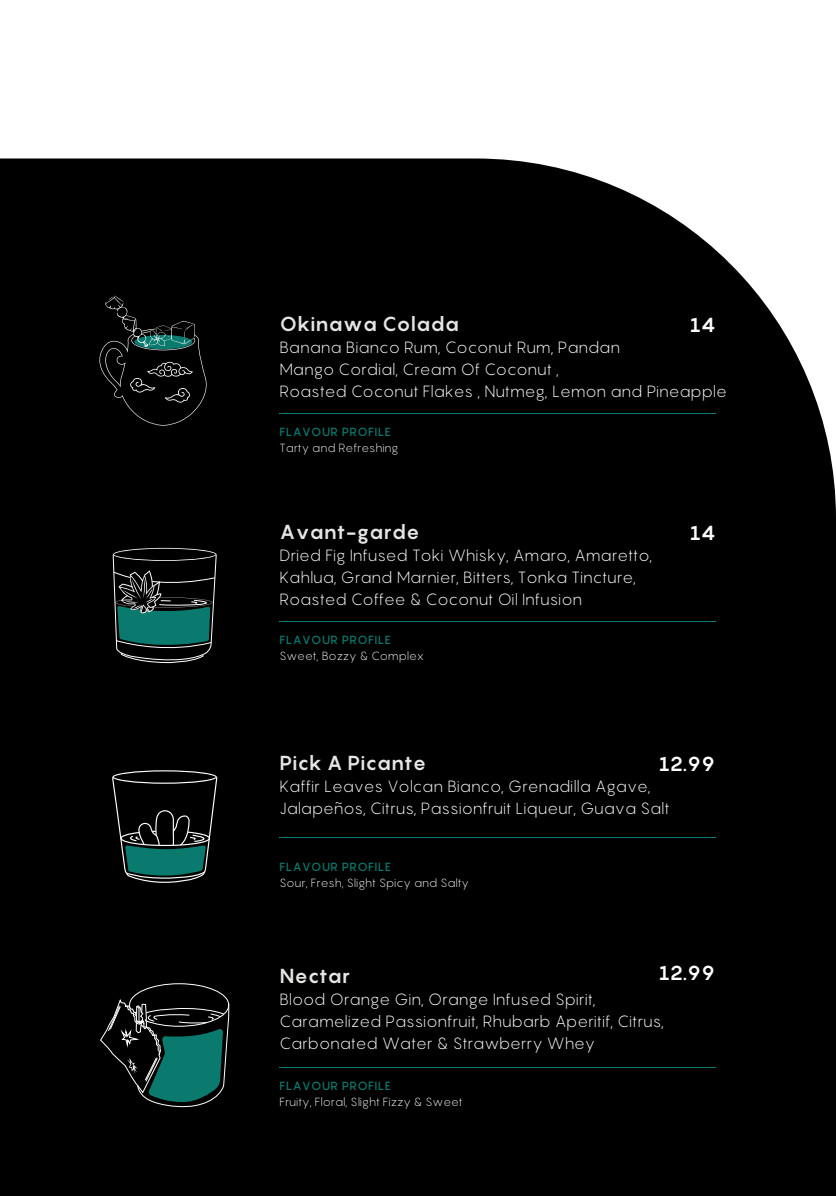
<style>
.page{position:relative;width:836px;height:1196px;background:#fff}
.page>*{position:absolute;margin:0;border:0;box-sizing:border-box;transform-origin:0 0}
.t1{font:700 20px "Pangram";color:#e5e5e4}
.t2{font:700 20px "Pangram";color:#fff}
.t3{font:300 16px/22px "Pangram";color:#fff}
.t4{font:300 11.6px "Pangram";color:#f2f3f3}
.t5{font:500 11.6px "Pangram";letter-spacing:.04em;color:#0a7a6f}
</style>
<div class="page">
<div style="left:0;top:158px;width:835px;height:1037px;background:#000"></div>
<hr style="left:279px;top:621px;width:436px;height:1px;background:#0a7a6f">
<hr style="left:279px;top:413px;width:436px;height:1px;background:#0a7a6f">
<svg style="left:112px;top:548px;width:105px;height:143px;background:#152c2a"></svg>
<hr style="left:279px;top:837px;width:436px;height:1px;background:#0a7a6f">
<svg style="left:111px;top:770px;width:107px;height:116px;background:#172927"></svg>
<hr style="left:279px;top:1067px;width:436px;height:1px;background:#0a7a6f">
<svg style="left:100px;top:982px;width:129px;height:126px;background:#14302d"></svg>
<svg style="left:97px;top:295px;width:112px;height:130px;background:#0e1212"></svg>
<p class="t1" style="left:279px;top:311px;width:181px">Okinawa Colada</p>
<p class="t3" style="left:279px;top:336px;width:448px">Banana Bianco Rum, Coconut Rum, Pandan<br>Mango Cordial, Cream Of Coconut ,<br>Roasted Coconut Flakes , Nutmeg, Lemon and Pineapple</p>
<p class="t5" style="left:279px;top:424px;width:113px">FLAVOUR PROFILE</p>
<p class="t4" style="left:279px;top:440px;width:120px">Tarty and Refreshing</p>
<p class="t2" style="left:689px;top:311px;width:27px">14</p>
<p class="t1" style="left:279px;top:519px;width:141px">Avant-garde</p>
<p class="t3" style="left:279px;top:544px;width:374px">Dried Fig Infused Toki Whisky, Amaro, Amaretto,<br>Kahlua, Grand Marnier, Bitters, Tonka Tincture,<br>Roasted Coffee &amp; Coconut Oil Infusion</p>
<p class="t5" style="left:279px;top:632px;width:113px">FLAVOUR PROFILE</p>
<p class="t4" style="left:279px;top:648px;width:146px">Sweet, Bozzy &amp; Complex</p>
<p class="t2" style="left:689px;top:519px;width:27px">14</p>
<p class="t1" style="left:279px;top:750px;width:148px">Pick A Picante</p>
<p class="t3" style="left:279px;top:775px;width:391px">Kaffir Leaves Volcan Bianco, Grenadilla Agave,<br>Jalapeños, Citrus, Passionfruit Liqueur, Guava Salt</p>
<p class="t2" style="left:658px;top:750px;width:58px">12.99</p>
<p class="t5" style="left:279px;top:859px;width:113px">FLAVOUR PROFILE</p>
<p class="t4" style="left:279px;top:875px;width:191px">Sour, Fresh, Slight Spicy and Salty</p>
<p class="t2" style="left:658px;top:959px;width:58px">12.99</p>
<p class="t1" style="left:279px;top:963px;width:72px">Nectar</p>
<p class="t3" style="left:279px;top:988px;width:386px">Blood Orange Gin, Orange Infused Spirit,<br>Caramelized Passionfruit, Rhubarb Aperitif, Citrus,<br>Carbonated Water &amp; Strawberry Whey</p>
<p class="t5" style="left:279px;top:1077px;width:113px">FLAVOUR PROFILE</p>
<p class="t4" style="left:279px;top:1094px;width:184px">Fruity, Floral, Slight Fizzy &amp; Sweet</p>
</div>
